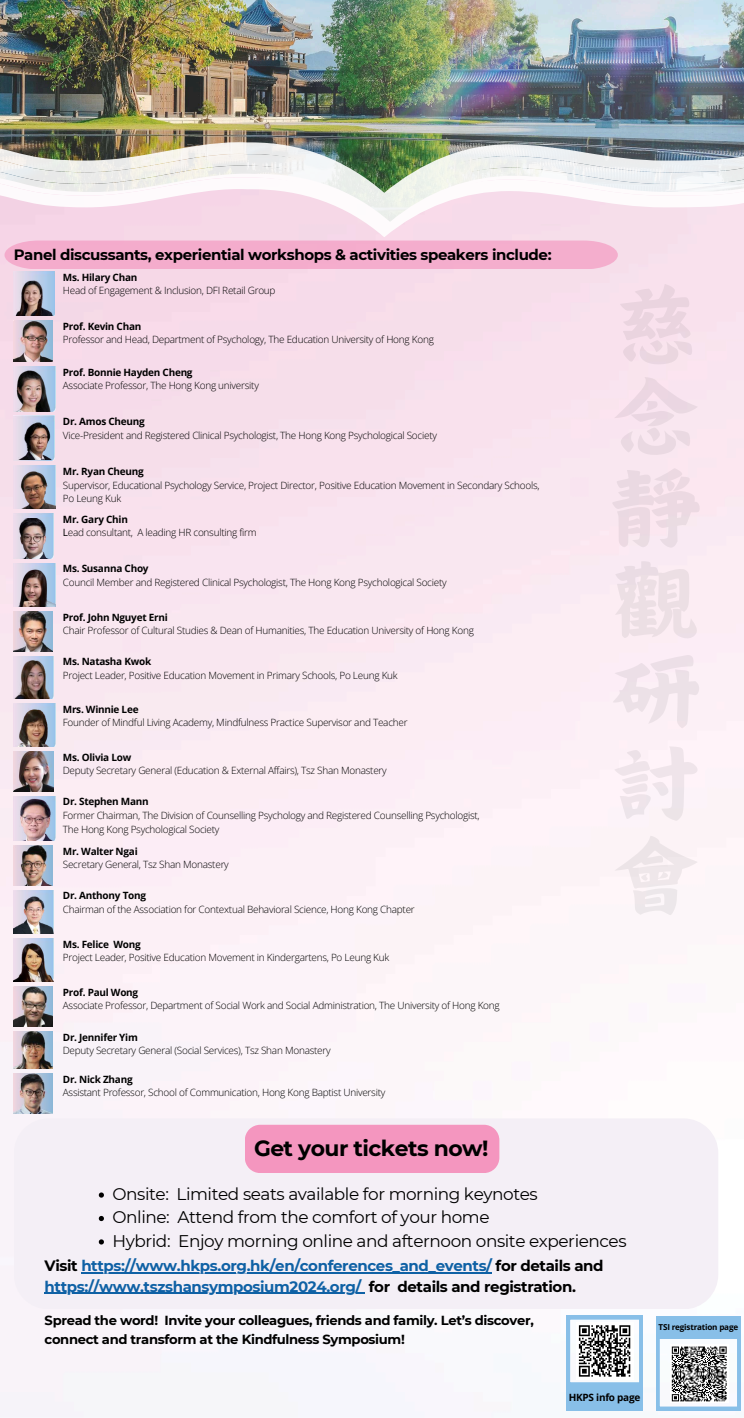
<style>
.page{position:relative;width:744px;height:1418px;background:#fff}
.page>*{position:absolute;margin:0;border:0;box-sizing:border-box;transform-origin:0 0}
.t1{font:700 21.88px "Montserrat";letter-spacing:-.025em;color:#000}
.t2{font:16.88px/23.4px "Montserrat";letter-spacing:-.025em;color:#000}
.t3{font:700 15px/20.6px "Montserrat";letter-spacing:-.025em;color:#0f61a5}
.t4{font:700 14.94px "Montserrat";letter-spacing:-.025em;color:#000}
.t5{font:700 13.12px/18.2px "Montserrat";letter-spacing:-.025em;color:#000}
.t6{font:300 10px/13.6px "Open Sans";letter-spacing:-.025em;color:#000}
.t7{font:700 10px "Open Sans";letter-spacing:-.025em;color:#000}
.t8{font:700 8.12px "Open Sans";letter-spacing:-.025em;color:#000}
.s1{font-weight:700}
.s2{font-weight:400}
.s3{color:#000}
</style>
<div class="page">
<img style="left:0;top:237px;width:744px;height:1180px">
<img style="left:0;top:0;width:744px;height:142px">
<svg style="left:0;top:229px;width:744px;height:8px;background:#f6dae9"></svg>
<svg style="left:0;top:217px;width:744px;height:12px;background:#f6dbe9"></svg>
<svg style="left:0;top:205px;width:744px;height:12px;background:#f6ddea"></svg>
<img style="left:0;top:142px;width:744px;height:63px">
<div style="left:14px;top:1118px;width:704px;height:191px;background:#f4eff6"></div>
<div style="left:5px;top:240px;width:613px;height:29px;background:#f4adcc"></div>
<div style="left:245px;top:1124px;width:254px;height:49px;background:#f496bf"></div>
<img style="left:14px;top:698px;width:39px;height:1px">
<img style="left:14px;top:656px;width:39px;height:42px">
<img style="left:14px;top:986px;width:38px;height:40px">
<img style="left:14px;top:611px;width:39px;height:40px">
<img style="left:14px;top:320px;width:39px;height:42px">
<img style="left:14px;top:1073px;width:39px;height:40px">
<img style="left:14px;top:845px;width:38px;height:40px">
<img style="left:14px;top:1031px;width:39px;height:37px">
<img style="left:14px;top:751px;width:39px;height:40px">
<img style="left:14px;top:466px;width:41px;height:5px">
<img style="left:14px;top:471px;width:41px;height:38px">
<img style="left:14px;top:938px;width:39px;height:5px">
<img style="left:14px;top:943px;width:39px;height:39px">
<img style="left:14px;top:890px;width:39px;height:5px">
<img style="left:14px;top:895px;width:39px;height:38px">
<img style="left:14px;top:703px;width:41px;height:5px">
<img style="left:14px;top:708px;width:41px;height:38px">
<img style="left:14px;top:366px;width:41px;height:3px">
<img style="left:14px;top:369px;width:41px;height:42px">
<img style="left:14px;top:271px;width:41px;height:44px">
<img style="left:14px;top:278px;width:39px;height:37px">
<img style="left:14px;top:513px;width:40px;height:5px">
<img style="left:14px;top:518px;width:40px;height:40px">
<img style="left:14px;top:563px;width:41px;height:44px">
<img style="left:14px;top:568px;width:41px;height:38px">
<img style="left:14px;top:416px;width:40px;height:45px">
<img style="left:14px;top:420px;width:40px;height:40px">
<img style="left:54px;top:796px;width:1px;height:44px">
<img style="left:14px;top:796px;width:40px;height:45px">
<svg style="left:99px;top:1192px;width:5px;height:5px"></svg>
<svg style="left:99px;top:1216px;width:5px;height:5px"></svg>
<svg style="left:99px;top:1239px;width:5px;height:5px"></svg>
<hr style="left:81px;top:1271px;width:411px;height:2px;background:#0f61a5">
<hr style="left:45px;top:1292px;width:316px;height:1px;background:#0f61a5">
<div style="left:566px;top:1386px;width:77px;height:24px;background:#88bfe8"></div>
<svg style="left:566px;top:1315px;width:77px;height:70px"></svg>
<svg style="left:656px;top:1338px;width:85px;height:72px"></svg>
<div style="left:656px;top:1315px;width:85px;height:23px;background:#88bfe8"></div>
<h3 class="t4" style="left:14px;top:245px;width:539px">Panel discussants, experiential workshops &amp; activities speakers include:</h3>
<p class="t7" style="left:63px;top:270px;width:76px">Ms. Hilary Chan</p>
<p class="t6" style="left:63px;top:283px;width:214px">Head of Engagement &amp; Inclusion, DFI Retail Group</p>
<p class="t7" style="left:63px;top:319px;width:80px">Prof. Kevin Chan</p>
<p class="t6" style="left:63px;top:332px;width:372px">Professor and Head, Department of Psychology, The Education University of Hong Kong</p>
<p class="t7" style="left:63px;top:365px;width:131px">Prof. Bonnie Hayden Cheng</p>
<p class="t6" style="left:63px;top:378px;width:198px">Associate Professor, The Hong Kong university</p>
<p class="t7" style="left:63px;top:414px;width:83px">Dr. Amos Cheung</p>
<p class="t6" style="left:63px;top:428px;width:376px">Vice-President and Registered Clinical Psychologist, The Hong Kong Psychological Society</p>
<p class="t7" style="left:63px;top:464px;width:83px">Mr. Ryan Cheung</p>
<p class="t6" style="left:63px;top:478px;width:478px">Supervisor, Educational Psychology Service, Project Director, Positive Education Movement in Secondary Schools,<br>Po Leung Kuk</p>
<p class="t6" style="left:63px;top:512px;width:195px"><span class="s1">Mr. Gary Chin<br></span><span class="s2">L</span>ead consultant, A leading HR consulting firm</p>
<p class="t7" style="left:63px;top:562px;width:87px">Ms. Susanna Choy</p>
<p class="t6" style="left:63px;top:575px;width:385px">Council Member and Registered Clinical Psychologist, The Hong Kong Psychological Society</p>
<p class="t7" style="left:63px;top:610px;width:106px">Prof. John Nguyet Erni</p>
<p class="t6" style="left:63px;top:623px;width:412px">Chair Professor of Cultural Studies &amp; Dean of Humanities, The Education University of Hong Kong</p>
<p class="t7" style="left:63px;top:654px;width:90px">Ms. Natasha Kwok</p>
<p class="t6" style="left:63px;top:668px;width:336px">Project Leader, Positive Education Movement in Primary Schools, Po Leung Kuk</p>
<p class="t7" style="left:63px;top:702px;width:77px">Mrs. Winnie Lee</p>
<p class="t6" style="left:63px;top:715px;width:346px">Founder of Mindful Living Academy, Mindfulness Practice Supervisor and Teacher</p>
<p class="t7" style="left:63px;top:750px;width:70px">Ms. Olivia Low</p>
<p class="t6" style="left:63px;top:763px;width:325px">Deputy Secretary General (Education &amp; External Affairs), Tsz Shan Monastery</p>
<p class="t7" style="left:63px;top:794px;width:87px">Dr. Stephen Mann</p>
<p class="t6" style="left:63px;top:808px;width:418px">Former Chairman, The Division of Counselling Psychology and Registered Counselling Psychologist,<br>The Hong Kong Psychological Society</p>
<p class="t7" style="left:63px;top:844px;width:76px">Mr. Walter Ngai</p>
<p class="t6" style="left:63px;top:857px;width:168px">Secretary General, Tsz Shan Monastery</p>
<p class="t7" style="left:63px;top:888px;width:85px">Dr. Anthony Tong</p>
<p class="t6" style="left:63px;top:902px;width:353px">Chairman of the Association for Contextual Behavioral Science, Hong Kong Chapter</p>
<p class="t7" style="left:63px;top:937px;width:79px">Ms. Felice Wong</p>
<p class="t6" style="left:63px;top:950px;width:328px">Project Leader, Positive Education Movement in Kindergartens, Po Leung Kuk</p>
<p class="t7" style="left:63px;top:985px;width:77px">Prof. Paul Wong</p>
<p class="t6" style="left:63px;top:998px;width:438px">Associate Professor, Department of Social Work and Social Administration, The University of Hong Kong</p>
<p class="t7" style="left:63px;top:1029px;width:77px">Dr. Jennifer Yim</p>
<p class="t6" style="left:63px;top:1043px;width:269px">Deputy Secretary General (Social Services), Tsz Shan Monastery</p>
<p class="t7" style="left:63px;top:1072px;width:71px">Dr. Nick Zhang</p>
<p class="t6" style="left:63px;top:1085px;width:324px">Assistant Professor, School of Communication, Hong Kong Baptist University</p>
<h1 class="t1" style="left:254px;top:1134px;width:236px">Get your tickets now!</h1>
<h2 class="t2" style="left:112px;top:1182px;width:516px">Onsite: Limited seats available for morning keynotes<br>Online: Attend from the comfort of your home<br>Hybrid: Enjoy morning online and afternoon onsite experiences</h2>
<h3 class="t3" style="left:45px;top:1255px;width:560px"><span class="s3">Visit</span> https://www.hkps.org.hk/en/conferences_and_events/ <span class="s3">for details and </span>https://www.tszshansymposium2024.org/ <span class="s3">for details and registration.</span></h3>
<h3 class="t5" style="left:45px;top:1311px;width:491px">Spread the word! Invite your colleagues, friends and family. Let’s discover, connect and transform at the Kindfulness Symposium!</h3>
<p class="t8" style="left:659px;top:1321px;width:81px">TSI registration page</p>
<p class="t7" style="left:569px;top:1390px;width:73px">HKPS info page</p>
</div>
